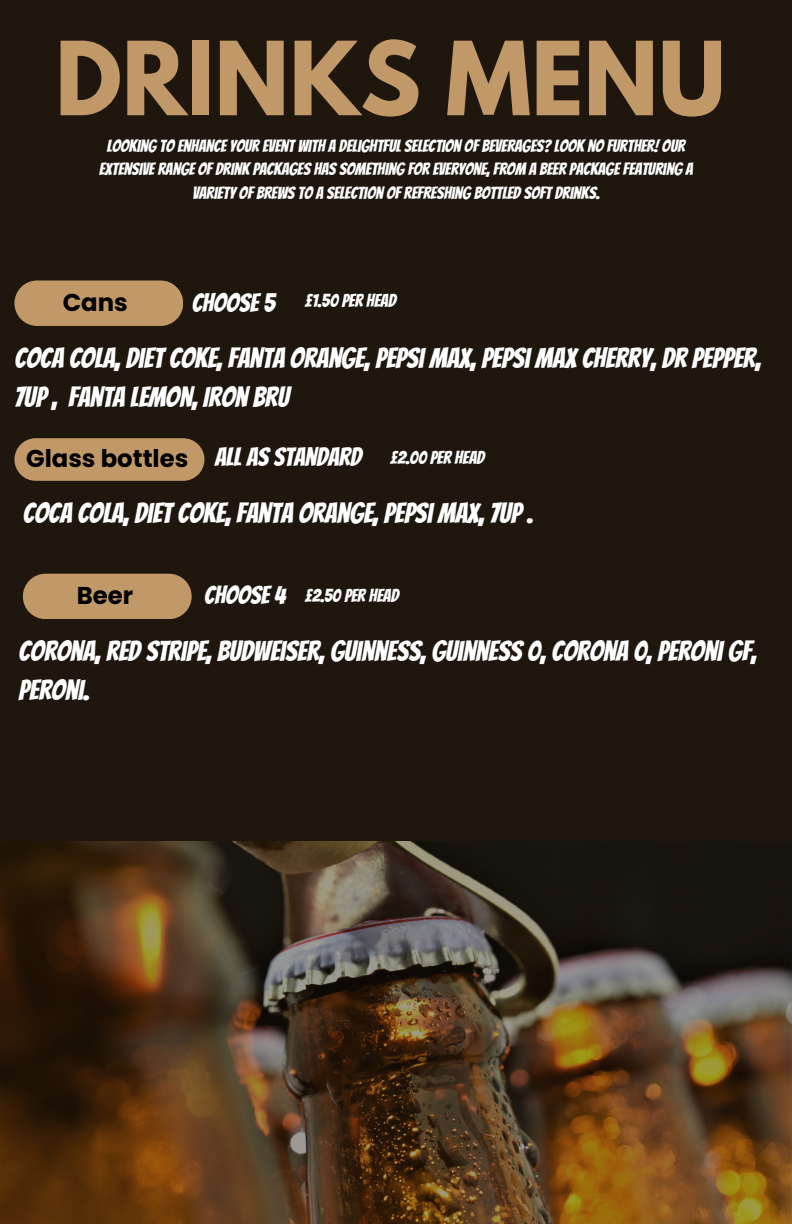
<style>
.page{position:relative;width:792px;height:1224px;background:#1f160e}
.page>*{position:absolute;margin:0;border:0;box-sizing:border-box;transform-origin:0 0}
.t1{font:700 90.4px "League Spartan";color:#c19867}
.t2{font:28px/39px "Bangers";color:#fff}
.t3{font:25.6px "Bangers";color:#fff}
.t4{font:25px "Bangers";color:#fff}
.t5{font:700 24.4px "Poppins";color:#000}
.t6{font:18px "Bangers";color:#fff}
.t7{font:17px/23.2px "Bangers";color:#fff;text-align:center}
</style>
<div class="page">
<div style="left:14px;top:280px;width:169px;height:46px;background:#c19867;border-radius:23px"></div>
<div style="left:23px;top:574px;width:169px;height:45px;background:#c19867;border-radius:23px"></div>
<svg style="left:14px;top:438px;width:190px;height:43px;background:#b79061"></svg>
<img style="left:0;top:842px;width:792px;height:382px">
<p class="t1" style="left:55px;top:34px;width:672px">DRINKS MENU</p>
<p class="t7" style="left:99px;top:134px;width:595px">LOOKING TO ENHANCE YOUR EVENT WITH A DELIGHTFUL SELECTION OF BEVERAGES? LOOK NO FURTHER! OUR<br>EXTENSIVE RANGE OF DRINK PACKAGES HAS SOMETHING FOR EVERYONE, FROM A BEER PACKAGE FEATURING A<br>VARIETY OF BREWS TO A SELECTION OF REFRESHING BOTTLED SOFT DRINKS.</p>
<p class="t5" style="left:63px;top:285px;width:67px">Cans</p>
<p class="t3" style="left:192px;top:289px;width:85px">CHOOSE 5</p>
<p class="t6" style="left:305px;top:291px;width:93px">£1.50 PER HEAD</p>
<p class="t2" style="left:14px;top:339px;width:748px">COCA COLA, DIET COKE, FANTA ORANGE, PEPSI MAX, PEPSI MAX CHERRY, DR PEPPER,<br>7UP , FANTA LEMON, IRON BRU</p>
<p class="t3" style="left:215px;top:444px;width:148px">ALL AS STANDARD</p>
<p class="t5" style="left:26px;top:442px;width:164px">Glass bottles</p>
<p class="t2" style="left:23px;top:494px;width:512px">COCA COLA, DIET COKE, FANTA ORANGE, PEPSI MAX, 7UP .</p>
<p class="t6" style="left:390px;top:448px;width:96px">£2.00 PER HEAD</p>
<p class="t5" style="left:77px;top:578px;width:58px">Beer</p>
<p class="t4" style="left:204px;top:582px;width:83px">CHOOSE 4</p>
<p class="t6" style="left:305px;top:586px;width:95px">£2.50 PER HEAD</p>
<p class="t2" style="left:19px;top:632px;width:740px">CORONA, RED STRIPE, BUDWEISER, GUINNESS, GUINNESS 0, CORONA 0, PERONI GF,<br>PERONI.</p>
</div>
